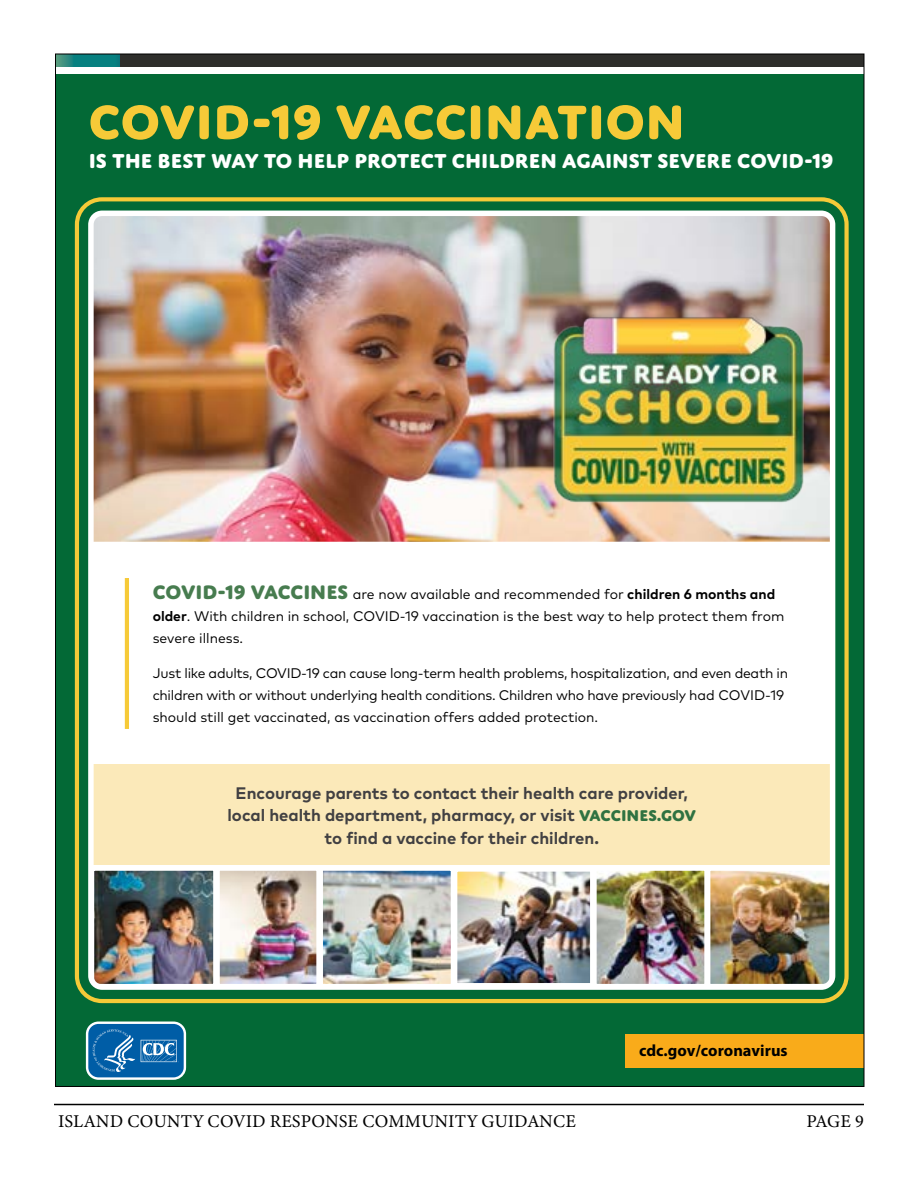
<style>
.page{position:relative;width:918px;height:1188px;background:#fff}
.page>*{position:absolute;margin:0;border:0;box-sizing:border-box;transform-origin:0 0}
.t1{font:800 51.45px "Domus Titling";letter-spacing:.01em;color:#f6ca38}
.t2{font:800 21.6px "Domus Titling";color:#fff}
.t3{font:18px "Minion Variable Concept";letter-spacing:.01em;color:#000}
.t4{font:700 16.65px/22.2px "Mark Pro";color:#414042;text-align:center}
.t5{font:700 16.35px "Myriad Pro";color:#000}
.t6{font:13.95px/22.2px "Mark Pro";letter-spacing:-.015em;color:#000}
.s1{font-family:"Domus Titling";font-weight:800;font-size:20.85px;color:#477c4f}
.s2{font-weight:700}
.s3{font-family:"Domus Titling";font-weight:800;color:#2f7241}
</style>
<div class="page">
<hr style="left:54px;top:1104px;width:810px;height:1px;background:#000">
<div style="left:56px;top:74px;width:808px;height:1012px;background:#036936"></div>
<div style="left:77px;top:199px;width:769px;height:802px;background:#fff;border-radius:25px"></div>
<img style="left:95px;top:217px;width:734px;height:325px">
<img style="left:95px;top:870px;width:734px;height:113px">
<div style="left:86px;top:764px;width:752px;height:101px;background:#fbe9b9"></div>
<div style="left:77px;top:199px;width:770px;height:802px;border:17px solid #fff;border-radius:17px"></div>
<div style="left:77px;top:199px;width:769px;height:802px;border:11px solid #036936;border-radius:19px"></div>
<div style="left:75px;top:197px;width:774px;height:806px;border:4px solid #f6ca38;border-radius:25px"></div>
<img style="left:547px;top:307px;width:263px;height:204px">
<hr style="left:125px;top:578px;width:4px;height:151px;background:#f6ca38">
<div style="left:625px;top:1034px;width:239px;height:34px;background:#f9ab1a"></div>
<svg style="left:85px;top:1021px;width:102px;height:59px;background:#367fb3"></svg>
<svg style="left:57px;top:56px;width:64px;height:10px"></svg>
<div style="left:121px;top:54px;width:743px;height:12px;background:#2e2e2b"></div>
<h1 class="t1" style="left:89px;top:90px;width:598px">COVID-19 VACCINATION</h1>
<h2 class="t2" style="left:89px;top:148px;width:746px">IS THE BEST WAY TO HELP PROTECT CHILDREN AGAINST SEVERE COVID-19</h2>
<p class="t6" style="left:153px;top:581px;width:633px"><span class="s1">COVID-19 VACCINES</span> are now available and recommended for <span class="s2">children 6 months and older</span>. With children in school, COVID-19 vaccination is the best way to help protect them from severe illness.</p>
<p class="t6" style="left:153px;top:661px;width:637px">Just like adults, COVID-19 can cause long-term health problems, hospitalization, and even death in children with or without underlying health conditions. Children who have previously had COVID-19 should still get vaccinated, as vaccination offers added protection.</p>
<p class="t4" style="left:228px;top:781px;width:470px">Encourage parents to contact their health care provider, local health department, pharmacy, or visit <span class="s3">VACCINES.GOV </span>to find a vaccine for their children.</p>
<p class="t5" style="left:639px;top:1040px;width:150px">cdc.gov/coronavirus</p>
<p class="t3" style="left:58px;top:1109px;width:520px">ISLAND COUNTY COVID RESPONSE COMMUNITY GUIDANCE</p>
<p class="t3" style="left:807px;top:1109px;width:59px">PAGE 9</p>
</div>
